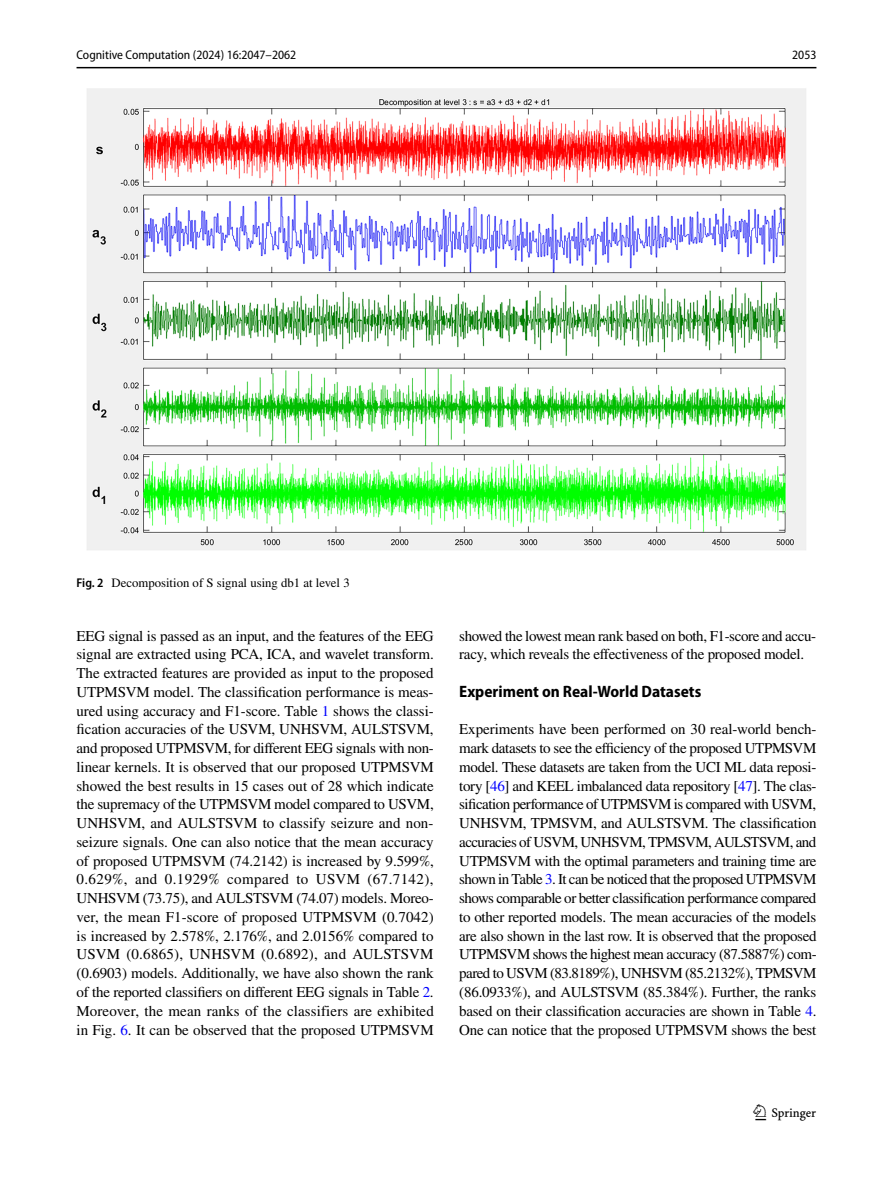
<style>
.page{position:relative;width:893px;height:1187px;background:#fff}
.page>*{position:absolute;margin:0;border:0;box-sizing:border-box;transform-origin:0 0}
.t1{font:22.5px "Springnew Regular 3";color:#000}
.t2{font:700 semi-condensed 16.5px "Myriad Pro";color:#000}
.t3{font:15px/18.8px "STIX";letter-spacing:-.015em;color:#000;text-align:justify}
.t4{font:12.75px "STIX";color:#000}
.t5{font:semi-condensed 12.75px "Myriad Pro";color:#000}
.s1{font-family:"Myriad Pro";font-weight:600;font-stretch:semi-condensed}
.s2{color:#00f}
</style>
<div class="page">
<hr style="left:77px;top:67px;width:739px;height:1px;background:#000">
<img style="left:87px;top:88px;width:719px;height:462px">
<p class="t5" style="left:77px;top:48px;width:221px">Cognitive Computation (2024) 16:2047–2062</p>
<p class="t5" style="left:792px;top:48px;width:26px">2053</p>
<p class="t4" style="left:77px;top:573px;width:275px"><span class="s1">Fig. 2</span> Decomposition of S signal using db1 at level 3</p>
<p class="t3" style="left:77px;top:627px;width:359px">EEG signal is passed as an input, and the features of the EEG signal are extracted using PCA, ICA, and wavelet transform.<br>The extracted features are provided as input to the proposed UTPMSVM model. The classification performance is meas&shy;ured using accuracy and F1-score. Table <span class="s2">1</span> shows the classi&shy;fication accuracies of the USVM, UNHSVM, AULSTSVM, and proposed UTPMSVM, for different EEG signals with non&shy;linear kernels. It is observed that our proposed UTPMSVM showed the best results in 15 cases out of 28 which indicate the supremacy of the UTPMSVM model compared to USVM, UNHSVM, and AULSTSVM to classify seizure and non&shy;seizure signals. One can also notice that the mean accuracy of proposed UTPMSVM (74.2142) is increased by 9.599%, 0.629%, and 0.1929% compared to USVM (67.7142), UNHSVM (73.75), and AULSTSVM (74.07) models. Moreo&shy;ver, the mean F1-score of proposed UTPMSVM (0.7042) is increased by 2.578%, 2.176%, and 2.0156% compared to USVM (0.6865), UNHSVM (0.6892), and AULSTSVM (0.6903) models. Additionally, we have also shown the rank of the reported classifiers on different EEG signals in Table <span class="s2">2</span>.<br>Moreover, the mean ranks of the classifiers are exhibited in Fig. <span class="s2">6</span>. It can be observed that the proposed UTPMSVM</p>
<p class="t3" style="left:459px;top:627px;width:358px">showed the lowest mean rank based on both, F1-score and accu&shy;racy, which reveals the effectiveness of the proposed model.</p>
<p class="t2" style="left:459px;top:682px;width:244px">Experiment on Real‑World Datasets</p>
<p class="t3" style="left:459px;top:721px;width:359px">Experiments have been performed on 30 real-world bench&shy;mark datasets to see the efficiency of the proposed UTPMSVM model. These datasets are taken from the UCI ML data reposi&shy;tory [<span class="s2">46</span>] and KEEL imbalanced data repository [<span class="s2">47</span>]. The clas&shy;sification performance of UTPMSVM is compared with USVM, UNHSVM, TPMSVM, and AULSTSVM. The classification accuracies of USVM, UNHSVM, TPMSVM, AULSTSVM, and UTPMSVM with the optimal parameters and training time are shown in Table <span class="s2">3</span>. It can be noticed that the proposed UTPMSVM shows comparable or better classification performance compared to other reported models. The mean accuracies of the models are also shown in the last row. It is observed that the proposed UTPMSVM shows the highest mean accuracy (87.5887%) com&shy;pared to USVM (83.8189%), UNHSVM (85.2132%), TPMSVM (86.0933%), and AULSTSVM (85.384%). Further, the ranks based on their classification accuracies are shown in Table <span class="s2">4</span>.<br>One can notice that the proposed UTPMSVM shows the best</p>
<h1 class="t1" style="left:755px;top:1104px;width:62px">1 3</h1>
</div>
